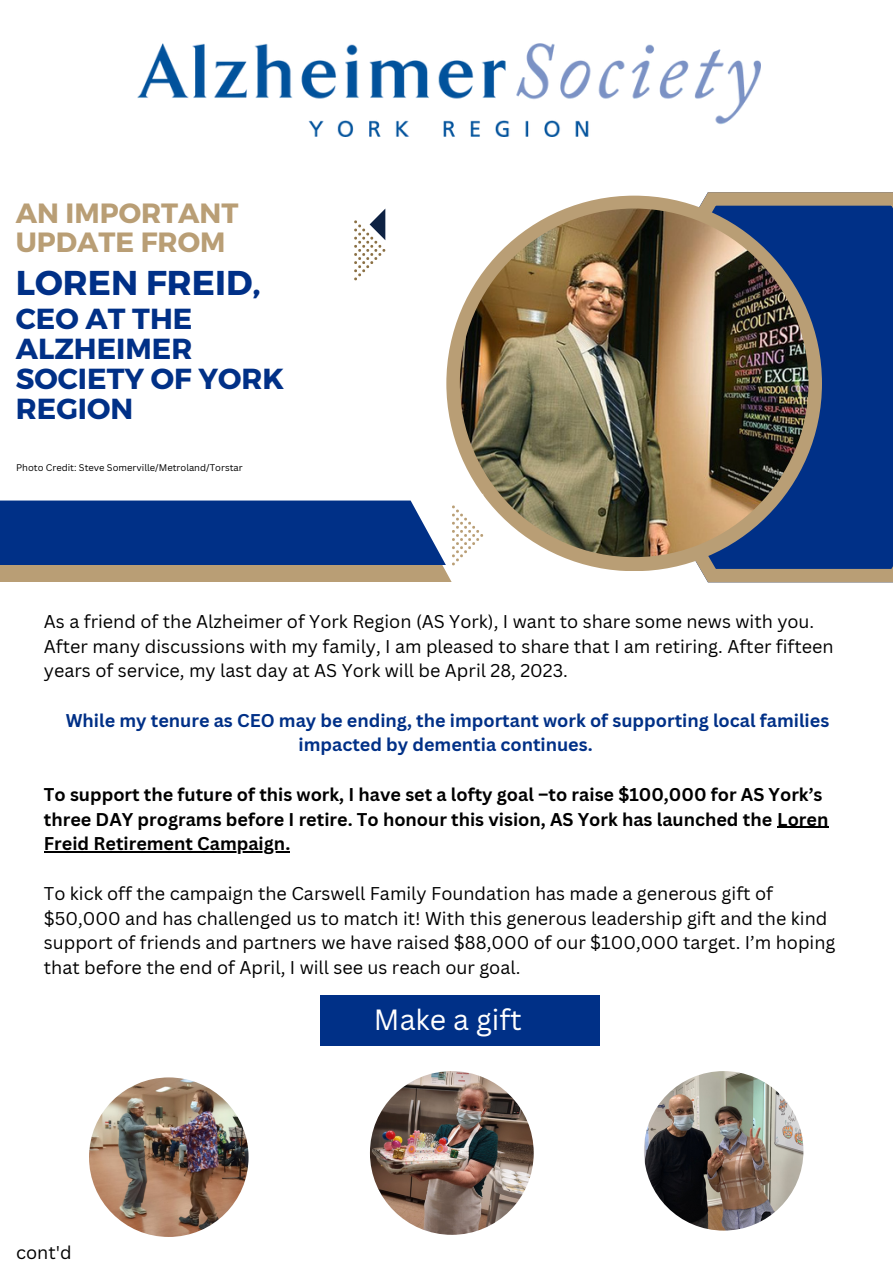
<style>
.page{position:relative;width:893px;height:1264px;background:#fff}
.page>*{position:absolute;margin:0;border:0;box-sizing:border-box;transform-origin:0 0}
.t1{font:700 34.5px "Montserrat";color:#003087}
.t2{font:700 28.95px/29.8px "Montserrat";color:#003087}
.t3{font:28.5px "Canva Sans";color:#fff}
.t4{font:700 27.75px/28.3px "Montserrat";color:#b99e75}
.t5{font:18px/24.8px "Canva Sans";color:#000}
.t6{font:700 18px/24.8px "Canva Sans";color:#000}
.t7{font:700 18px/24.8px "Canva Sans";color:#003087;text-align:center}
.t8{font:9.45px "Canva Sans";color:#000}
</style>
<div class="page">
<svg style="left:594px;top:192px;width:298px;height:390px;background:#23478a"></svg>
<div style="left:446px;top:196px;width:375px;height:375px;background:#b99e75;border-radius:50%"></div>
<img style="left:460px;top:208px;width:348px;height:349px;border-radius:50%">
<svg style="left:354px;top:209px;width:31px;height:71px"></svg>
<svg style="left:0;top:493px;width:483px;height:88px"></svg>
<img style="left:137px;top:43px;width:623px;height:94px">
<hr style="left:777px;top:826px;width:51px;height:2px;background:#000">
<hr style="left:44px;top:851px;width:241px;height:1px;background:#000">
<img style="left:89px;top:1077px;width:159px;height:159px;border-radius:50%">
<img style="left:370px;top:1071px;width:163px;height:163px;border-radius:50%">
<img style="left:644px;top:1071px;width:159px;height:159px;border-radius:50%">
<div style="left:320px;top:995px;width:279px;height:50px;background:#003087"></div>
<h3 class="t4" style="left:16px;top:198px;width:224px">AN IMPORTANT<br>UPDATE FROM</h3>
<h1 class="t1" style="left:16px;top:260px;width:246px">LOREN FREID,</h1>
<h2 class="t2" style="left:16px;top:302px;width:270px">CEO AT THE<br>ALZHEIMER<br>SOCIETY OF YORK<br>REGION</h2>
<p class="t8" style="left:16px;top:460px;width:228px">Photo Credit: Steve Somerville/Metroland/Torstar</p>
<p class="t5" style="left:44px;top:608px;width:791px">As a friend of the Alzheimer of York Region (AS York), I want to share some news with you.<br>After many discussions with my family, I am pleased to share that I am retiring. After fifteen years of service, my last day at AS York will be April 28, 2023.</p>
<p class="t7" style="left:66px;top:707px;width:765px">While my tenure as CEO may be ending, the important work of supporting local families impacted by dementia continues.</p>
<p class="t6" style="left:44px;top:781px;width:786px">To support the future of this work, I have set a lofty goal –to raise $100,000 for AS York’s three DAY programs before I retire. To honour this vision, AS York has launched the Loren<br>Freid Retirement Campaign.</p>
<p class="t5" style="left:44px;top:880px;width:793px">To kick off the campaign the Carswell Family Foundation has made a generous gift of $50,000 and has challenged us to match it! With this generous leadership gift and the kind support of friends and partners we have raised $88,000 of our $100,000 target. I’m hoping that before the end of April, I will see us reach our goal.</p>
<p class="t5" style="left:16px;top:1239px;width:57px">cont'd</p>
<h3 class="t3" style="left:374px;top:999px;width:149px">Make a gift</h3>
</div>
